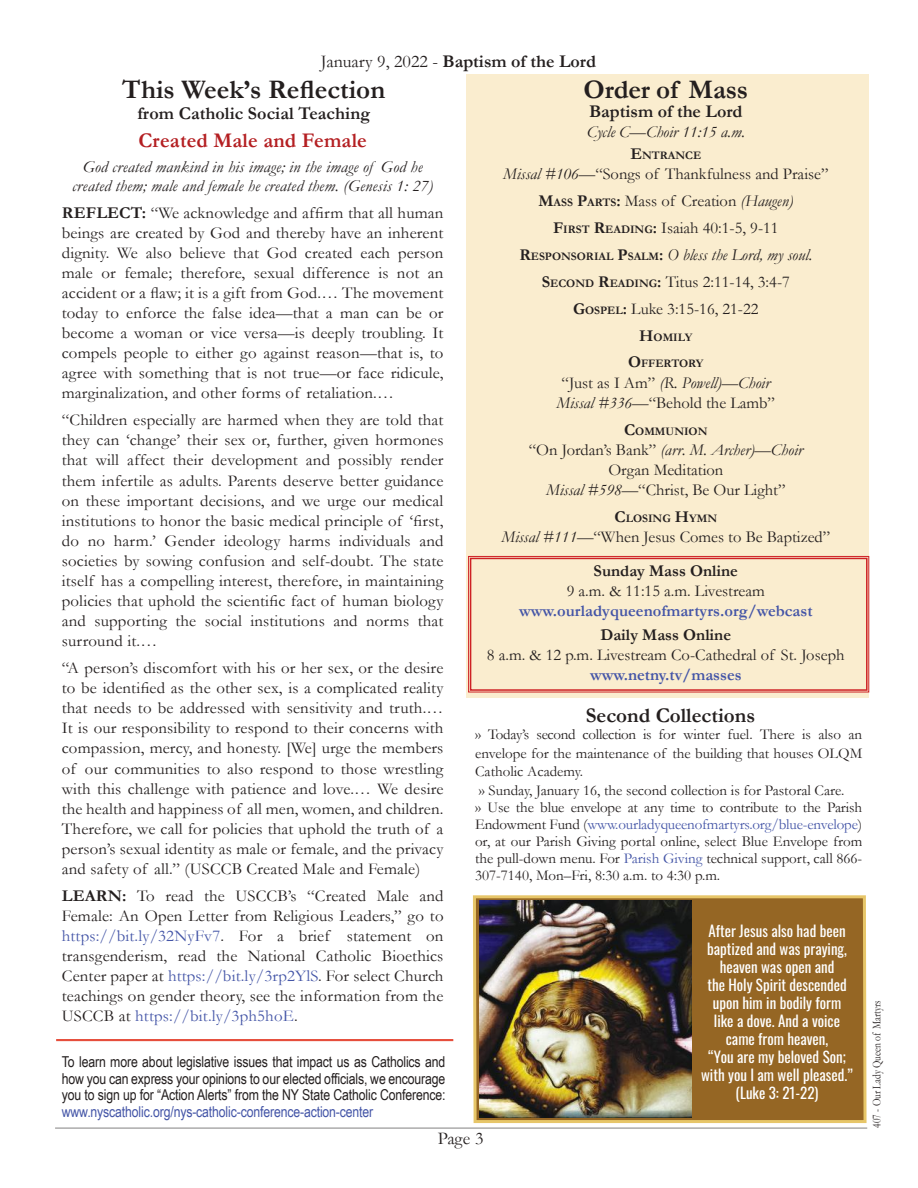
<style>
.page{position:relative;width:918px;height:1188px;background:#fff}
.page>*{position:absolute;margin:0;border:0;box-sizing:border-box;transform-origin:0 0}
.t1{font:700 27px "Garamond";color:#241f1f}
.t2{font:700 21px "Garamond";letter-spacing:.01em;color:#b41f22}
.t3{font:700 21px "Garamond";color:#241f1f}
.t4{font:700 18px "Garamond";color:#241f1f}
.t5{font:18px "Garamond";color:#241f1f}
.t6{font:16.5px/20.1px "Garamond";letter-spacing:.01em;color:#241f1f;text-align:center}
.t7{font:italic 16.5px/18.6px "Garamond";letter-spacing:.01em;color:#241f1f;text-align:center}
.t8{font:700 16.5px "Garamond";color:#4455a7}
.t9{font:700 16.5px "Garamond";color:#241f1f}
.t10{font:15px/17px "Garamond";color:#241f1f}
.t11{font:15px/18px "Oswald";color:#fff;text-align:center}
.t12{font:15px/16.5px "Arial Narrow";letter-spacing:-.01em;color:#241f1f;text-align:justify}
.t13{font:15px "Arial Narrow";letter-spacing:-.01em;color:#4455a7}
.t14{font:12px "Garamond";color:#241f1f;scale:.8 1}
.t15{font:700 11.55px/26.8px "Garamond";color:#241f1f}
.s1{font-weight:400}
.s2{font-weight:700}
.s3{color:#4455a7}
.s4{font-size:16.5px}
.s5{font-style:italic}
.s6{font-weight:700;font-size:11.55px}
.s7{font-weight:400;font-style:italic;font-size:16.5px}
.s8{font-weight:400;font-size:16.5px}
.s9{font-style:inherit}
</style>
<div class="page">
<div style="left:466px;top:74px;width:402px;height:624px;background:#faedcf"></div>
<hr style="left:55px;top:1128px;width:812px;height:1px;background:#838182">
<svg style="left:468px;top:556px;width:401px;height:137px"></svg>
<div style="left:470px;top:558px;width:398px;height:133px;border:2px solid #ce2125"></div>
<hr style="left:56px;top:1039px;width:397px;height:1px;background:#e33925">
<hr style="left:56px;top:1040px;width:397px;height:1px;background:#e33925">
<svg style="left:473px;top:895px;width:394px;height:228px;background:#9b6e2b"></svg>
<img style="left:479px;top:901px;width:213px;height:216px">
<p class="t4" style="left:321px;top:49px;width:276px"><span class="s1">January 9, 2022 -</span> Baptism of the Lord</p>
<h1 class="t1" style="left:122px;top:71px;width:264px">This Week’s Reflection</h1>
<p class="t4" style="left:137px;top:101px;width:234px">from Catholic Social Teaching</p>
<p class="t2" style="left:139px;top:126px;width:230px">Created Male and Female</p>
<p class="t7" style="left:72px;top:157px;width:362px">God created mankind in his image; in the image of God he created them; male and female he created them. (Genesis 1: 27)</p>
<p class="t6" style="left:62px;top:202px;width:383px;text-align:justify"><span class="s2">REFLECT:</span> “We acknowledge and affirm that all human beings are created by God and thereby have an inherent dignity. We also believe that God created each person male or female; therefore, sexual difference is not an accident or a flaw; it is a gift from God.… The movement today to enforce the false idea—that a man can be or become a woman or vice versa—is deeply troubling. It compels people to either go against reason—that is, to agree with something that is not true—or face ridicule, marginalization, and other forms of retaliation.…</p>
<p class="t6" style="left:62px;top:410px;width:383px;text-align:justify">“Children especially are harmed when they are told that they can ‘change’ their sex or, further, given hormones that will affect their development and possibly render them infertile as adults. Parents deserve better guidance on these important decisions, and we urge our medical institutions to honor the basic medical principle of ‘first, do no harm.’ Gender ideology harms individuals and societies by sowing confusion and self-doubt. The state itself has a compelling interest, therefore, in maintaining policies that uphold the scientific fact of human biology and supporting the social institutions and norms that surround it.…</p>
<p class="t6" style="left:62px;top:657px;width:383px;text-align:justify">“A person’s discomfort with his or her sex, or the desire to be identified as the other sex, is a complicated reality that needs to be addressed with sensitivity and truth.… It is our responsibility to respond to their concerns with compassion, mercy, and honesty. [We] urge the members of our communities to also respond to those wrestling with this challenge with patience and love.… We desire the health and happiness of all men, women, and children.<br>Therefore, we call for policies that uphold the truth of a person’s sexual identity as male or female, and the privacy and safety of all.” (USCCB Created Male and Female)</p>
<p class="t6" style="left:62px;top:885px;width:383px;text-align:justify"><span class="s2">LEARN:</span> To read the USCCB’s “Created Male and Female: An Open Letter from Religious Leaders,” go to <span class="s3">https://bit.ly/32NyFv7</span>. For a brief statement on transgenderism, read the National Catholic Bioethics Center paper at <span class="s3">https://bit.ly/3rp2YlS</span>. For select Church teachings on gender theory, see the information from the USCCB at <span class="s3">https://bit.ly/3ph5hoE</span>.</p>
<p class="t12" style="left:62px;top:1053px;width:385px">To learn more about legislative issues that impact us as Catholics and how you can express your opinions to our elected officials, we encourage you to sign up for “Action Alerts” from the NY State Catholic Conference:</p>
<p class="t13" style="left:62px;top:1100px;width:313px">www.nyscatholic.org/nys-catholic-conference-action-center</p>
<h1 class="t1" style="left:584px;top:71px;width:166px">Order of Mass</h1>
<p class="t4" style="left:589px;top:99px;width:155px">Baptism of the Lord</p>
<p class="t7" style="left:587px;top:122px;width:160px">Cycle C—Choir 11:15 a.m.</p>
<p class="t15" style="left:630px;top:142px;width:72px"><span class="s4">E</span>NTRANCE</p>
<p class="t6" style="left:503px;top:160px;width:327px;line-height:26.8px"><span class="s5">Missal #106</span>—“Songs of Thankfulness and Praise”<br><span class="s2">M</span><span class="s6">ASS</span> <span class="s2">P</span><span class="s6">ARTS</span><span class="s2">:</span> Mass of Creation <span class="s5">(Haugen)<br></span><span class="s2">F</span><span class="s6">IRST</span> <span class="s2">R</span><span class="s6">EADING</span><span class="s2">:</span> Isaiah 40:1-5, 9-11</p>
<p class="t15" style="left:519px;top:243px;width:28px"><span class="s4">R</span>ESPO</p>
<p class="t15" style="left:542px;top:243px;width:272px;text-indent:19px">NSO RIAL <span class="s4">P</span>SALM<span class="s4">:</span> <span class="s7">O bless the Lord, my soul.<br></span><span class="s4">S</span>ECOND <span class="s4">R</span>EADING<span class="s4">:</span> <span class="s8">Titus 2:11-14, 3:4-7</span></p>
<p class="t15" style="left:573px;top:297px;width:21px"><span class="s4">G</span>OSP</p>
<p class="t6" style="left:607px;top:298px;width:153px"><span class="s6">EL</span><span class="s2">:</span> Luke 3:15-16, 21-22</p>
<p class="t15" style="left:639px;top:324px;width:55px"><span class="s4">H</span>OMILY</p>
<p class="t15" style="left:628px;top:350px;width:77px"><span class="s4">O</span>FFERTORY</p>
<p class="t6" style="left:557px;top:372px;width:220px"><span class="s9">“</span>Just as I Am” <span class="s5">(R. Powell)—Choir<br>Missal #336</span>—“Behold the Lamb”</p>
<p class="t15" style="left:624px;top:418px;width:23px"><span class="s4">C</span>OMM</p>
<p class="t15" style="left:666px;top:418px;width:43px">UNION</p>
<p class="t6" style="left:529px;top:439px;width:275px">“On Jordan’s Bank” <span class="s5">(arr. M. Archer)—Choir<br></span>Organ Meditation<br><span class="s5">Missal #598</span>—“Christ, Be Our Light”</p>
<p class="t15" style="left:615px;top:505px;width:104px"><span class="s4">C</span>LOSING <span class="s4">H</span>YMN</p>
<p class="t6" style="left:501px;top:520px;width:330px;line-height:33.6px"><span class="s5">Missal #111</span>—“When Jesus Comes to Be Baptized”<br><span class="s2">Sunday Mass Online</span></p>
<p class="t6" style="left:567px;top:580px;width:200px">9 a.m. &amp; 11:15 a.m. Livestream</p>
<p class="t8" style="left:519px;top:600px;width:295px">www.ourladyqueenofmartyrs.org/webcast</p>
<p class="t9" style="left:601px;top:623px;width:132px">Daily Mass Online</p>
<p class="t6" style="left:487px;top:644px;width:359px">8 a.m. &amp; 12 p.m. Livestream Co-Cathedral of St. Joseph</p>
<p class="t8" style="left:590px;top:664px;width:153px">www.netny.tv/masses</p>
<p class="t3" style="left:586px;top:701px;width:171px">Second Collections</p>
<p class="t10" style="left:475px;top:725px;width:389px;line-height:18.5px">›› Today’s second collection is for winter fuel. There is also an envelope for the maintenance of the building that houses OLQM Catholic Academy.<br>›› Sunday, January 16, the second collection is for Pastoral Care.</p>
<p class="t10" style="left:475px;top:798px;width:389px;text-align:justify">›› Use the blue envelope at any time to contribute to the Parish Endowment Fund (<span class="s3">www.ourladyqueenofmartyrs.org/blue-envelope</span>) or, at our Parish Giving portal online, select Blue Envelope from the pull-down menu. For <span class="s3">Parish Giving</span> technical support, call 866- 307-7140, Mon–Fri, 8:30 a.m. to 4:30 p.m.</p>
<p class="t11" style="left:701px;top:920px;width:153px">After Jesus also had been baptized and was praying, heaven was open and<br>the Holy Spirit descended upon him in bodily form<br>like a dove. And a voice came from heaven,<br>“You are my beloved Son; with you I am well pleased.” (Luke 3: 21-22)</p>
<p class="t5" style="left:438px;top:1126px;width:47px">Page 3</p>
<p class="t14" style="left:869px;top:1128px;width:161px;rotate:-90deg">407 - Our Lady Queen of Martyrs</p>
</div>
